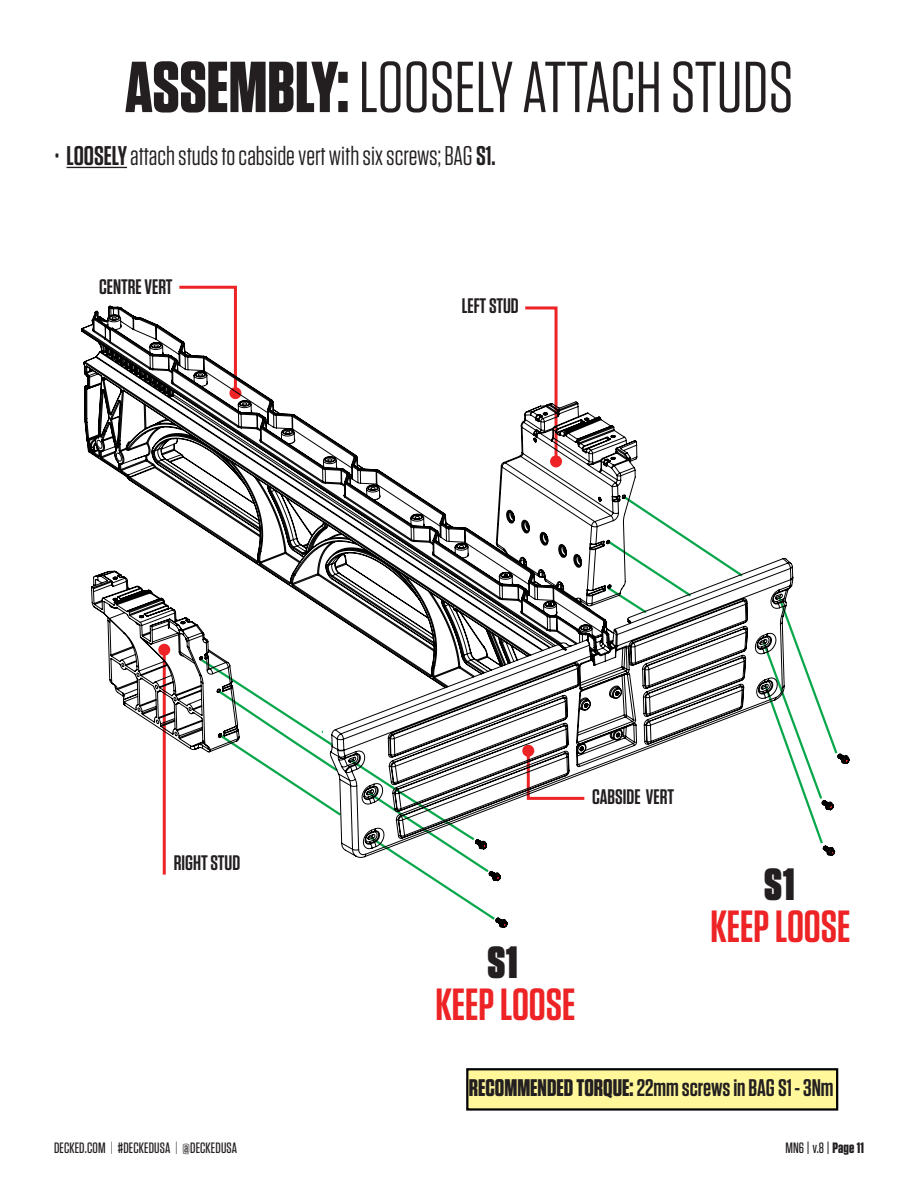
<style>
.page{position:relative;width:918px;height:1188px;background:#fff}
.page>*{position:absolute;margin:0;border:0;box-sizing:border-box;transform-origin:0 0}
.STEP_HEADER{font:72px "Tungsten";color:#231f20}
.Step_Instructions{font:600 45px "Tungsten";color:#ed2325}
.piece_headers{font:900 45px "Tungsten";color:#231f20}
.Step_Instructions-2{font:27px "Tungsten";color:#231f20}
.t1{font:600 24px "Tungsten";color:#231f20}
.piece_headers-2{font:600 21px "Tungsten";color:#231f20}
.t2{font:500 15px "Tungsten";letter-spacing:.01em;color:#231f20}
.s1{font-weight:700}
.s2{font-weight:600}
.s3{font-weight:300}
</style>
<div class="page">
<hr style="left:67px;top:167px;width:60px;height:1px;background:#231f20">
<hr style="left:163px;top:650px;width:3px;height:225px;background:#ed2325">
<svg style="left:179px;top:285px;width:58px;height:20px"></svg>
<svg style="left:81px;top:305px;width:713px;height:553px"></svg>
<svg style="left:761px;top:594px;width:89px;height:264px"></svg>
<svg style="left:199px;top:658px;width:313px;height:270px"></svg>
<div style="left:466px;top:1068px;width:372px;height:43px;background:#fff79a;border:2px solid #000"></div>
<p class="STEP_HEADER" style="left:125px;top:50px;width:670px"><span class="s1">ASSEMBLY:</span> LOOSELY ATTACH STUDS</p>
<p class="Step_Instructions-2" style="left:54px;top:141px;width:443px">• <span class="s2">LOOSELY</span> attach studs to cabside vert with six screws; BAG <span class="s2">S1.</span></p>
<p class="piece_headers-2" style="left:99px;top:276px;width:75px">CENTRE VERT</p>
<p class="piece_headers-2" style="left:174px;top:852px;width:68px">RIGHT STUD</p>
<p class="piece_headers-2" style="left:462px;top:295px;width:59px">LEFT STUD</p>
<p class="piece_headers-2" style="left:592px;top:786px;width:83px">CABSIDE VERT</p>
<p class="piece_headers" style="left:487px;top:937px;width:32px">S1</p>
<p class="Step_Instructions" style="left:435px;top:981px;width:142px">KEEP LOOSE</p>
<p class="piece_headers" style="left:764px;top:859px;width:32px">S1</p>
<p class="Step_Instructions" style="left:710px;top:903px;width:142px">KEEP LOOSE</p>
<p class="t1" style="left:469px;top:1076px;width:366px"><span class="s1">RECOMMENDED TORQUE:</span> 22mm screws in BAG S1 - 3Nm</p>
<p class="t2" style="left:54px;top:1140px;width:185px">DECKED.COM <span class="s3">|</span> #DECKEDUSA <span class="s3">|</span> @DECKEDUSA</p>
<p class="t2" style="left:785px;top:1140px;width:80px">MN6 | v.8 | <span class="s1">Page 11</span></p>
</div>
